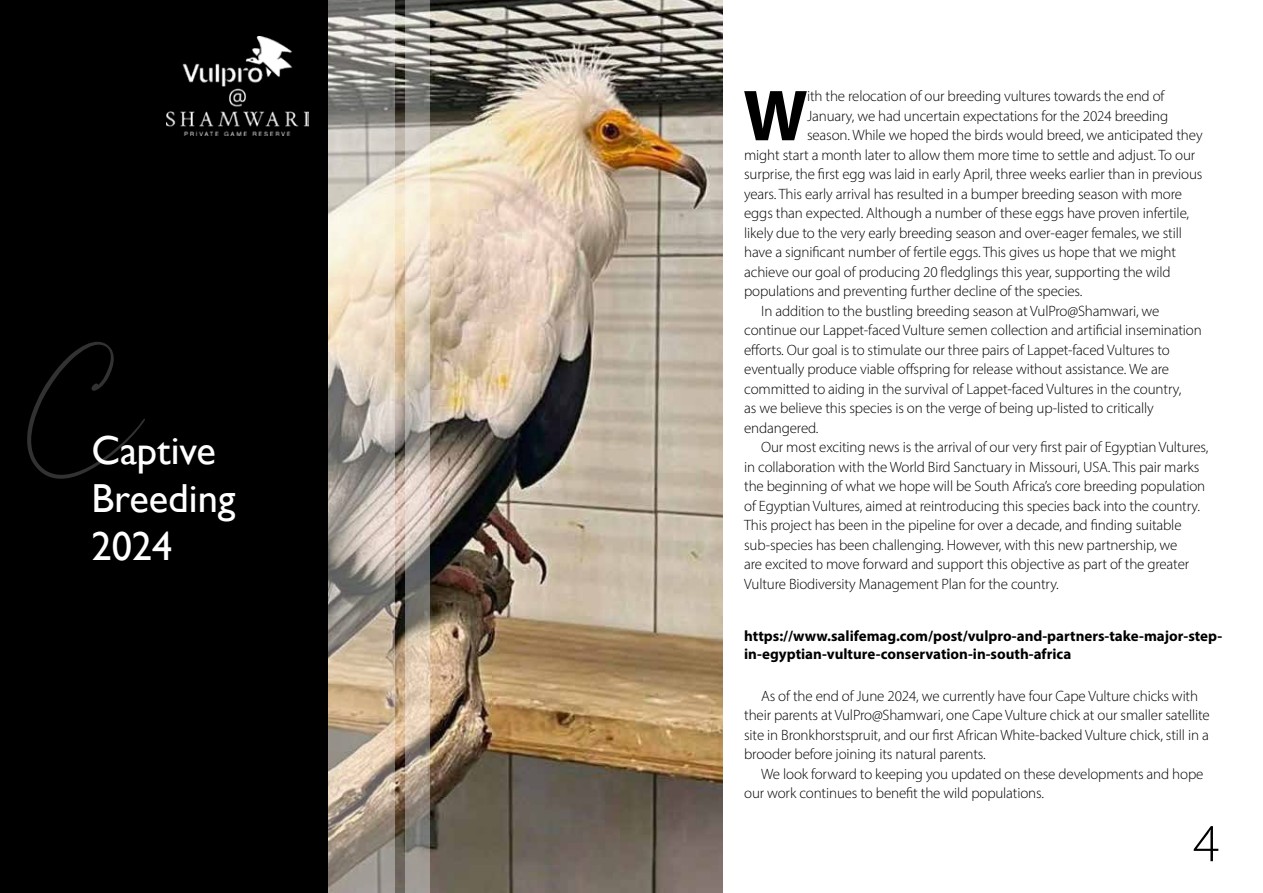
<style>
.page{position:relative;width:1263px;height:893px;background:#fff}
.page>*{position:absolute;margin:0;border:0;box-sizing:border-box;transform-origin:0 0}
.t1{font:700 72.9px "Myriad Pro";color:#000}
.t2{font:300 54px "Myriad Pro";color:#000}
.t3{font:51.9px "Dalmatins";color:#fff}
.t4{font:40.5px/48px "Gill Sans";color:#fff}
.t5{font:300 15px/19.5px "Myriad Pro";letter-spacing:-.01em;color:#000}
.t6{font:700 15px/18px "Myriad Pro";color:#000}
</style>
<div class="page">
<img style="left:327px;top:0;width:396px;height:893px">
<div style="left:0;top:0;width:327px;height:893px;background:#000"></div>
<svg style="left:328px;top:0;width:67px;height:893px;background:#bab0a3"></svg>
<svg style="left:406px;top:0;width:24px;height:893px;background:#bcb2a6"></svg>
<img style="left:167px;top:37px;width:142px;height:99px">
<h3 class="t3" style="left:27px;top:384px;width:118px">C</h3>
<h3 class="t4" style="left:91px;top:426px;width:145px">Captive<br>Breeding<br>2024</h3>
<h1 class="t1" style="left:743px;top:68px;width:66px">W</h1>
<p class="t5" style="left:807px;top:86px;width:359px">ith the relocation of our breeding vultures towards the end of</p>
<p class="t5" style="left:807px;top:106px;width:363px">January, we had uncertain expectations for the 2024 breeding</p>
<p class="t5" style="left:807px;top:125px;width:397px">season. While we hoped the birds would breed, we anticipated they</p>
<p class="t5" style="left:744px;top:145px;width:453px">might start a month later to allow them more time to settle and adjust. To our</p>
<p class="t5" style="left:744px;top:164px;width:460px">surprise, the first egg was laid in early April, three weeks earlier than in previous</p>
<p class="t5" style="left:744px;top:184px;width:439px">years. This early arrival has resulted in a bumper breeding season with more</p>
<p class="t5" style="left:744px;top:203px;width:447px">eggs than expected. Although a number of these eggs have proven infertile,</p>
<p class="t5" style="left:744px;top:223px;width:439px">likely due to the very early breeding season and over-eager females, we still</p>
<p class="t5" style="left:744px;top:242px;width:433px">have a significant number of fertile eggs. This gives us hope that we might</p>
<p class="t5" style="left:744px;top:262px;width:428px">achieve our goal of producing 20 fledglings this year, supporting the wild</p>
<p class="t5" style="left:744px;top:281px;width:340px">populations and preventing further decline of the species.</p>
<p class="t5" style="left:761px;top:301px;width:400px">In addition to the bustling breeding season at VulPro@Shamwari, we</p>
<p class="t5" style="left:744px;top:320px;width:459px">continue our Lappet-faced Vulture semen collection and artificial insemination</p>
<p class="t5" style="left:744px;top:340px;width:427px">efforts. Our goal is to stimulate our three pairs of Lappet-faced Vultures to</p>
<p class="t5" style="left:744px;top:359px;width:426px">eventually produce viable offspring for release without assistance. We are</p>
<p class="t5" style="left:744px;top:379px;width:439px">committed to aiding in the survival of Lappet-faced Vultures in the country,</p>
<p class="t5" style="left:744px;top:398px;width:411px">as we believe this species is on the verge of being up-listed to critically</p>
<p class="t5" style="left:744px;top:418px;width:76px">endangered.</p>
<p class="t5" style="left:761px;top:437px;width:449px">Our most exciting news is the arrival of our very first pair of Egyptian Vultures,</p>
<p class="t5" style="left:744px;top:457px;width:457px">in collaboration with the World Bird Sanctuary in Missouri, USA. This pair marks</p>
<p class="t5" style="left:744px;top:476px;width:463px">the beginning of what we hope will be South Africa’s core breeding population</p>
<p class="t5" style="left:744px;top:496px;width:457px">of Egyptian Vultures, aimed at reintroducing this species back into the country.</p>
<p class="t5" style="left:744px;top:515px;width:439px">This project has been in the pipeline for over a decade, and finding suitable</p>
<p class="t5" style="left:744px;top:535px;width:435px">sub-species has been challenging. However, with this new partnership, we</p>
<p class="t5" style="left:744px;top:554px;width:447px">are excited to move forward and support this objective as part of the greater</p>
<p class="t5" style="left:744px;top:574px;width:316px">Vulture Biodiversity Management Plan for the country.</p>
<p class="t6" style="left:744px;top:627px;width:480px">https://www.salifemag.com/post/vulpro-and-partners-take-major-step&shy;in-egyptian-vulture-conservation-in-south-africa</p>
<p class="t5" style="left:744px;top:686px;width:467px;text-indent:17px">As of the end of June 2024, we currently have four Cape Vulture chicks with their parents at VulPro@Shamwari, one Cape Vulture chick at our smaller satellite site in Bronkhorstspruit, and our first African White-backed Vulture chick, still in a brooder before joining its natural parents.</p>
<p class="t5" style="left:744px;top:764px;width:461px;text-indent:17px">We look forward to keeping you updated on these developments and hope our work continues to benefit the wild populations.</p>
<h2 class="t2" style="left:1193px;top:811px;width:28px">4</h2>
</div>
